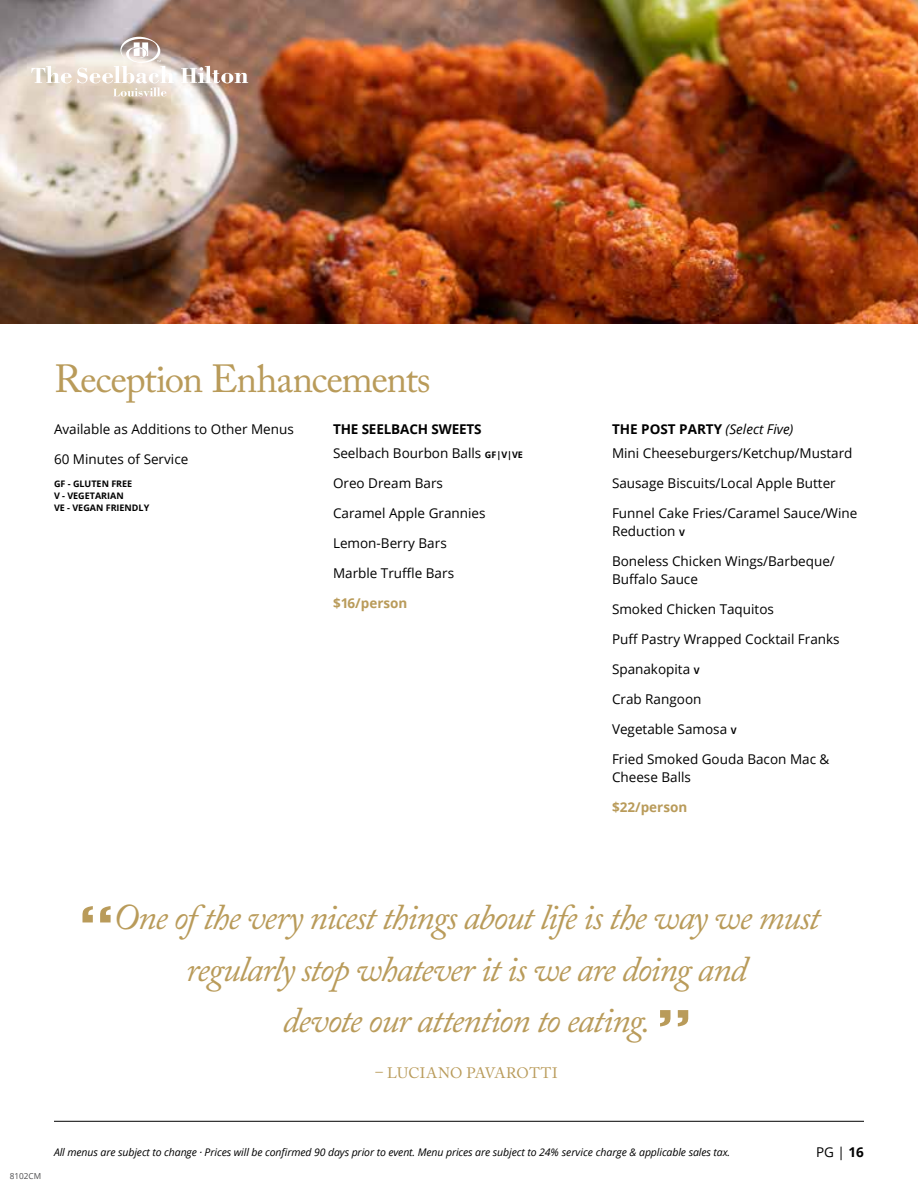
<style>
.page{position:relative;width:918px;height:1188px;background:#fff}
.page>*{position:absolute;margin:0;border:0;box-sizing:border-box;transform-origin:0 0}
.t1{font:39px "Adobe Caslon Pro";letter-spacing:-.03em;color:#b99b5a}
.t2{font:italic 36px/51px "Adobe Caslon Pro";letter-spacing:-.035em;color:#b99b5a;text-align:center}
.t3{font:15px "Adobe Caslon Pro";letter-spacing:.015em;color:#b99b5a}
.t4{font:13.5px/18px "Open Sans";color:#000}
.t5{font:700 13.5px "Open Sans";color:#b99b5a}
.t6{font:italic 10.5px "Open Sans";letter-spacing:-.01em;color:#000}
.t7{font:700 9px/12px "Open Sans";color:#000}
.t8{font:8.25px "Open Sans";color:#4d4d4f}
.s1{font-weight:700}
.s2{font-weight:700;font-size:9px}
.s3{font-style:italic}
</style>
<div class="page">
<img style="left:0;top:0;width:918px;height:324px">
<svg style="left:181px;top:66px;width:67px;height:17px"></svg>
<svg style="left:31px;top:37px;width:143px;height:59px;background:#d9cec6"></svg>
<hr style="left:54px;top:1121px;width:810px;height:1px;background:#000">
<svg style="left:82px;top:906px;width:29px;height:16px"></svg>
<svg style="left:660px;top:1010px;width:28px;height:17px"></svg>
<h1 class="t1" style="left:54px;top:356px;width:378px">Reception Enhancements</h1>
<p class="t4" style="left:54px;top:419px;width:241px">Available as Additions to Other Menus</p>
<p class="t4" style="left:54px;top:449px;width:136px">60 Minutes of Service</p>
<p class="t7" style="left:54px;top:478px;width:97px">GF - GLUTEN FREE<br>V - VEGETARIAN<br>VE - VEGAN FRIENDLY</p>
<p class="t4" style="left:333px;top:416px;width:192px;line-height:24px"><span class="s1">THE SEELBACH SWEETS<br></span>Seelbach Bourbon Balls <span class="s2">GF|V|VE</span></p>
<p class="t4" style="left:333px;top:473px;width:111px">Oreo Dream Bars</p>
<p class="t4" style="left:333px;top:503px;width:154px">Caramel Apple Grannies</p>
<p class="t4" style="left:333px;top:533px;width:115px">Lemon-Berry Bars</p>
<p class="t4" style="left:333px;top:563px;width:123px">Marble Truffle Bars</p>
<p class="t5" style="left:333px;top:593px;width:76px">$16/person</p>
<p class="t4" style="left:612px;top:416px;width:242px;line-height:24px"><span class="s1">THE POST PARTY</span> <span class="s3">(Select Five)<br></span>Mini Cheeseburgers/Ketchup/Mustard</p>
<p class="t4" style="left:612px;top:473px;width:225px">Sausage Biscuits/Local Apple Butter</p>
<p class="t4" style="left:612px;top:503px;width:247px">Funnel Cake Fries/Caramel Sauce/Wine<br>Reduction <span class="s2">V</span></p>
<p class="t4" style="left:612px;top:551px;width:224px">Boneless Chicken Wings/Barbeque/<br>Buffalo Sauce</p>
<p class="t4" style="left:612px;top:599px;width:163px">Smoked Chicken Taquitos</p>
<p class="t4" style="left:612px;top:629px;width:229px">Puff Pastry Wrapped Cocktail Franks</p>
<p class="t4" style="left:612px;top:659px;width:89px">Spanakopita <span class="s2">V</span></p>
<p class="t4" style="left:612px;top:689px;width:91px">Crab Rangoon</p>
<p class="t4" style="left:612px;top:719px;width:126px">Vegetable Samosa <span class="s2">V</span></p>
<p class="t4" style="left:612px;top:749px;width:219px">Fried Smoked Gouda Bacon Mac &amp;<br>Cheese Balls</p>
<p class="t5" style="left:612px;top:797px;width:77px">$22/person</p>
<h2 class="t2" style="left:113px;top:892px;width:708px">One of the very nicest things about life is the way we must regularly stop whatever it is we are doing and<br>devote our attention to eating.</h2>
<p class="t3" style="left:376px;top:1064px;width:184px">– LUCIANO PAVAROTTI</p>
<p class="t8" style="left:10px;top:1170px;width:33px">8102CM</p>
<p class="t6" style="left:54px;top:1145px;width:678px">All menus are subject to change · Prices will be confirmed 90 days prior to event. Menu prices are subject to 24% service charge &amp; applicable sales tax.</p>
<p class="t4" style="left:816px;top:1143px;width:49px">PG | <span class="s1">16</span></p>
</div>
